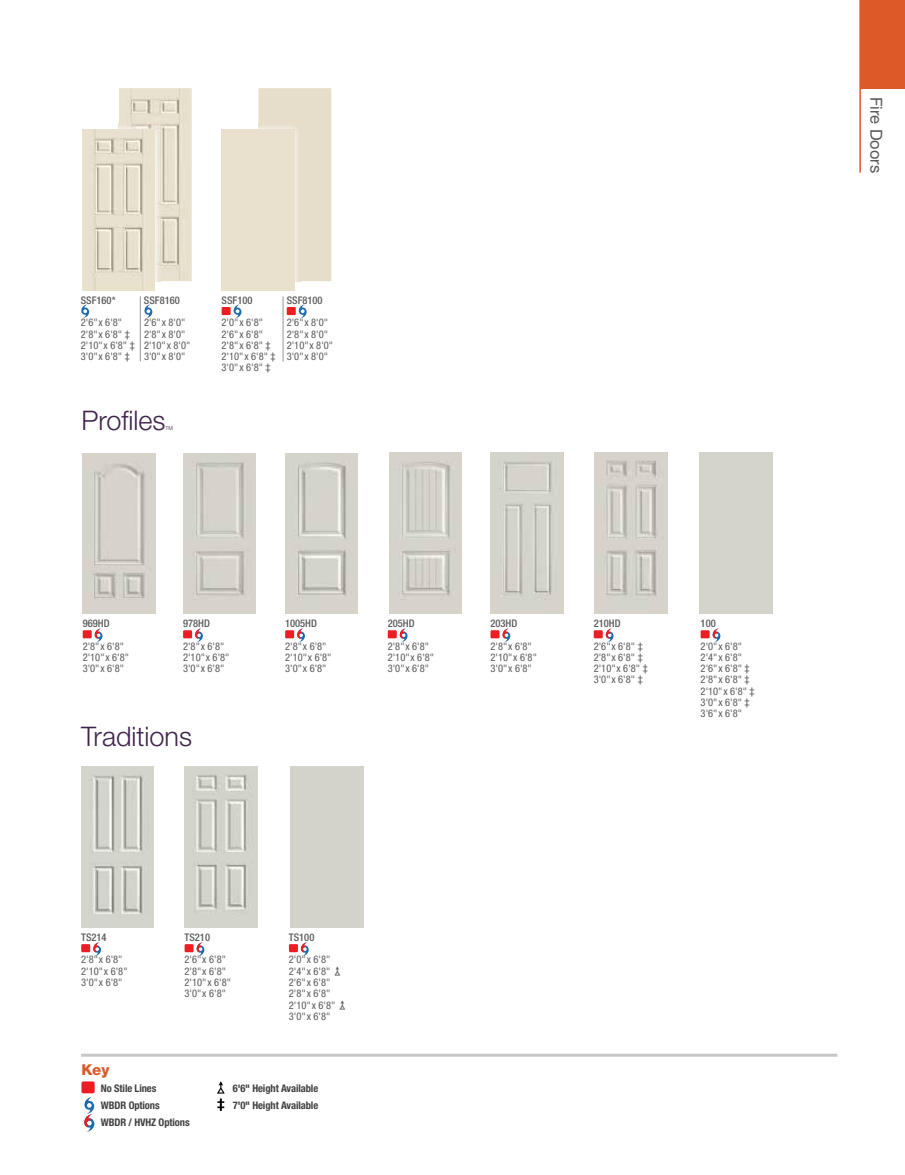
<style>
.page{position:relative;width:905px;height:1175px;background:#fff}
.page>*{position:absolute;margin:0;border:0;box-sizing:border-box;transform-origin:0 0}
.t1{font:300 27px "Helvetica Neue LT Std";color:#3f244b}
.t2{font:16.5px "Helvetica Neue LT Std";color:#58595b}
.t3{font:800 15px "Helvetica Neue LT Std";color:#dd5928}
.t4{font:condensed 10.5px/11.2px "Helvetica Neue LT Std";color:#58595b}
.t5{font:700 condensed 10.5px/17.2px "Helvetica Neue LT Std";letter-spacing:-.01em;color:#414042}
.t6{font:500 condensed 10.5px "Helvetica Neue LT Std";color:#58595b}
.t7{font:300 5.4px "Helvetica Neue LT Std";color:#3f244b}
</style>
<div class="page">
<img style="left:119px;top:88px;width:73px;height:193px">
<img style="left:119px;top:123px;width:42px;height:158px">
<img style="left:82px;top:130px;width:73px;height:160px">
<img style="left:258px;top:123px;width:42px;height:158px">
<div style="left:221px;top:130px;width:73px;height:160px;background:#e9e1cd"></div>
<div style="left:221px;top:307px;width:9px;height:8px;background:#ed1d24"></div>
<svg style="left:233px;top:304px;width:9px;height:14px"></svg>
<div style="left:287px;top:307px;width:9px;height:8px;background:#ed1d24"></div>
<svg style="left:298px;top:304px;width:9px;height:14px"></svg>
<div style="left:81px;top:1081px;width:14px;height:12px;background:#ed1d24;border-radius:2px"></div>
<svg style="left:84px;top:1097px;width:11px;height:34px"></svg>
<hr style="left:81px;top:1053px;width:756px;height:3px;background:#c7c8ca">
<hr style="left:283px;top:296px;width:1px;height:65px;background:#939598">
<svg style="left:81px;top:304px;width:8px;height:14px"></svg>
<svg style="left:144px;top:304px;width:9px;height:14px"></svg>
<hr style="left:140px;top:296px;width:1px;height:65px;background:#939598">
<svg style="left:217px;top:1081px;width:8px;height:29px"></svg>
<img style="left:83px;top:453px;width:72px;height:160px">
<img style="left:389px;top:452px;width:73px;height:161px">
<img style="left:491px;top:452px;width:72px;height:161px">
<img style="left:594px;top:452px;width:73px;height:161px">
<img style="left:81px;top:766px;width:73px;height:161px">
<img style="left:185px;top:766px;width:72px;height:161px">
<img style="left:183px;top:453px;width:73px;height:160px">
<img style="left:285px;top:453px;width:73px;height:160px">
<div style="left:285px;top:630px;width:9px;height:8px;background:#ed1d24"></div>
<svg style="left:297px;top:628px;width:8px;height:13px"></svg>
<div style="left:388px;top:630px;width:9px;height:8px;background:#ed1d24"></div>
<svg style="left:399px;top:628px;width:8px;height:13px"></svg>
<div style="left:700px;top:630px;width:9px;height:8px;background:#ed1d24"></div>
<svg style="left:712px;top:628px;width:8px;height:13px"></svg>
<div style="left:183px;top:630px;width:9px;height:8px;background:#ed1d24"></div>
<svg style="left:195px;top:628px;width:8px;height:13px"></svg>
<div style="left:593px;top:630px;width:9px;height:8px;background:#ed1d24"></div>
<svg style="left:605px;top:628px;width:8px;height:13px"></svg>
<div style="left:490px;top:630px;width:9px;height:8px;background:#ed1d24"></div>
<svg style="left:502px;top:628px;width:8px;height:13px"></svg>
<div style="left:83px;top:630px;width:9px;height:8px;background:#ed1d24"></div>
<svg style="left:94px;top:628px;width:8px;height:13px"></svg>
<div style="left:289px;top:944px;width:9px;height:8px;background:#ed1d24"></div>
<svg style="left:300px;top:942px;width:9px;height:13px"></svg>
<div style="left:81px;top:944px;width:9px;height:8px;background:#ed1d24"></div>
<svg style="left:93px;top:942px;width:8px;height:13px"></svg>
<div style="left:184px;top:944px;width:10px;height:8px;background:#ed1d24"></div>
<svg style="left:196px;top:942px;width:8px;height:13px"></svg>
<div style="left:860px;top:0;width:44px;height:89px;background:#dd5928"></div>
<hr style="left:859px;top:0;width:1px;height:173px;background:#dd5928">
<p class="t6" style="left:81px;top:294px;width:36px">SSF160*</p>
<p class="t4" style="left:81px;top:317px;width:55px">2'6" x 6'8"<br>2'8" x 6'8" ‡<br>2'10" x 6'8" ‡<br>3'0" x 6'8" ‡</p>
<p class="t6" style="left:144px;top:294px;width:37px">SSF8160</p>
<p class="t4" style="left:144px;top:317px;width:48px">2'6" x 8'0"<br>2'8" x 8'0"<br>2'10" x 8'0"<br>3'0" x 8'0"</p>
<h1 class="t1" style="left:81px;top:403px;width:86px">Profiles</h1>
<p class="t7" style="left:165px;top:424px;width:9px">TM</p>
<p class="t6" style="left:221px;top:294px;width:32px">SSF100</p>
<p class="t4" style="left:221px;top:317px;width:55px">2'0" x 6'8"<br>2'6" x 6'8"<br>2'8" x 6'8" ‡<br>2'10" x 6'8" ‡<br>3'0" x 6'8" ‡</p>
<p class="t6" style="left:287px;top:294px;width:37px">SSF8100</p>
<p class="t4" style="left:287px;top:317px;width:48px">2'6" x 8'0"<br>2'8" x 8'0"<br>2'10" x 8'0"<br>3'0" x 8'0"</p>
<p class="t6" style="left:83px;top:617px;width:28px">969HD</p>
<p class="t4" style="left:83px;top:640px;width:48px">2'8" x 6'8"<br>2'10" x 6'8"<br>3'0" x 6'8"</p>
<p class="t6" style="left:183px;top:617px;width:28px">978HD</p>
<p class="t4" style="left:183px;top:640px;width:48px">2'8" x 6'8"<br>2'10" x 6'8"<br>3'0" x 6'8"</p>
<h1 class="t1" style="left:81px;top:720px;width:113px">Traditions</h1>
<p class="t6" style="left:285px;top:617px;width:33px">1005HD</p>
<p class="t4" style="left:285px;top:640px;width:48px">2'8" x 6'8"<br>2'10" x 6'8"<br>3'0" x 6'8"</p>
<p class="t6" style="left:388px;top:617px;width:28px">205HD</p>
<p class="t4" style="left:388px;top:640px;width:48px">2'8" x 6'8"<br>2'10" x 6'8"<br>3'0" x 6'8"</p>
<p class="t6" style="left:490px;top:617px;width:28px">203HD</p>
<p class="t4" style="left:490px;top:640px;width:48px">2'8" x 6'8"<br>2'10" x 6'8"<br>3'0" x 6'8"</p>
<p class="t6" style="left:593px;top:617px;width:28px">210HD</p>
<p class="t4" style="left:593px;top:640px;width:55px">2'6" x 6'8" ‡<br>2'8" x 6'8" ‡<br>2'10" x 6'8" ‡<br>3'0" x 6'8" ‡</p>
<p class="t6" style="left:700px;top:617px;width:17px">100</p>
<p class="t4" style="left:700px;top:640px;width:55px">2'0" x 6'8"<br>2'4" x 6'8"<br>2'6" x 6'8" ‡<br>2'8" x 6'8" ‡<br>2'10" x 6'8" ‡<br>3'0" x 6'8" ‡<br>3'6" x 6'8"</p>
<p class="t6" style="left:81px;top:931px;width:27px">TS214</p>
<p class="t4" style="left:81px;top:954px;width:48px">2'8" x 6'8"<br>2'10" x 6'8"<br>3'0" x 6'8"</p>
<p class="t6" style="left:185px;top:931px;width:27px">TS210</p>
<p class="t4" style="left:184px;top:954px;width:48px">2'6" x 6'8"<br>2'8" x 6'8"<br>2'10" x 6'8"<br>3'0" x 6'8"</p>
<p class="t6" style="left:289px;top:931px;width:27px">TS100</p>
<p class="t4" style="left:289px;top:954px;width:48px">2'0" x 6'8"<br>2'4" x 6'8"<br>2'6" x 6'8"<br>2'8" x 6'8"<br>2'10" x 6'8"<br>3'0" x 6'8"</p>
<h3 class="t3" style="left:81px;top:1060px;width:30px">Key</h3>
<p class="t5" style="left:101px;top:1079px;width:90px">No Stile Lines<br>WBDR Options<br>WBDR / HVHZ Options</p>
<p class="t5" style="left:233px;top:1079px;width:87px">6'6" Height Available<br>7'0" Height Available</p>
<h2 class="t2" style="left:886px;top:97px;width:78px;rotate:90deg">Fire Doors</h2>
</div>
